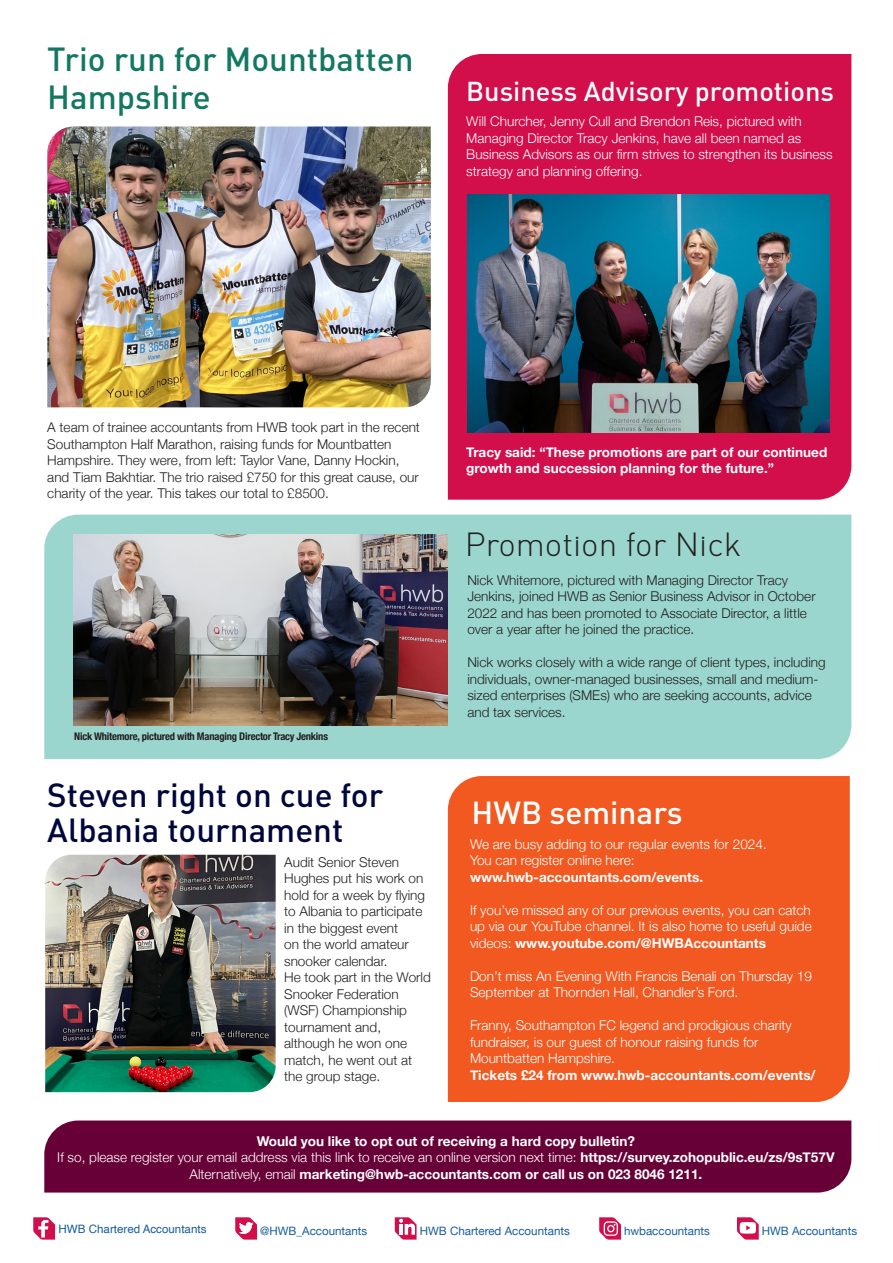
<style>
.page{position:relative;width:893px;height:1263px;background:#fff}
.page>*{position:absolute;margin:0;border:0;box-sizing:border-box;transform-origin:0 0}
.t1{font:500 33px/34.5px "DIN Pro";color:#00063b}
.t2{font:500 33px/37.5px "DIN Pro";color:#127862}
.t3{font:300 33px "DIN Pro";color:#231f20}
.t4{font:500 31.5px "DIN Pro";color:#fff}
.t5{font:500 27px "DIN Pro";color:#fff}
.t6{font:300 13.5px/16.5px "Helvetica Neue";color:#231f20}
.t7{font:300 13.5px/16.5px "Helvetica Neue";color:#fff}
.t8{font:700 13.5px/16.5px "Helvetica Neue";color:#fff}
.t9{font:11.55px "Helvetica Neue";color:#175d9e}
.t10{font:11.55px "Helvetica";color:#175d9e}
.t11{font:700 condensed 10.5px "Helvetica Neue";letter-spacing:-.02em;color:#231f20}
.s1{font-weight:300}
.s2{font-weight:700}
</style>
<div class="page">
<div style="left:448px;top:776px;width:402px;height:326px;background:#f15921"></div>
<img style="left:47px;top:126px;width:384px;height:281px">
<img style="left:45px;top:855px;width:231px;height:237px">
<svg style="left:33px;top:1217px;width:22px;height:22px"></svg>
<svg style="left:599px;top:1217px;width:22px;height:22px"></svg>
<svg style="left:235px;top:1217px;width:22px;height:22px"></svg>
<svg style="left:395px;top:1217px;width:22px;height:22px"></svg>
<svg style="left:737px;top:1217px;width:22px;height:22px"></svg>
<div style="left:44px;top:515px;width:807px;height:244px;background:#9ad6cd"></div>
<div style="left:44px;top:1120px;width:807px;height:72px;background:#680038"></div>
<div style="left:448px;top:54px;width:403px;height:446px;background:#d20e4b"></div>
<img style="left:74px;top:535px;width:374px;height:190px">
<img style="left:467px;top:195px;width:363px;height:237px">
<p class="t2" style="left:47px;top:40px;width:368px">Trio run for Mountbatten<br>Hampshire</p>
<p class="t5" style="left:466px;top:74px;width:369px">Business Advisory promotions</p>
<p class="t7" style="left:466px;top:112px;width:368px">Will Churcher, Jenny Cull and Brendon Reis, pictured with Managing Director Tracy Jenkins, have all been named as Business Advisors as our firm strives to strengthen its business strategy and planning offering.</p>
<p class="t6" style="left:47px;top:418px;width:374px">A team of trainee accountants from HWB took part in the recent Southampton Half Marathon, raising funds for Mountbatten Hampshire. They were, from left: Taylor Vane, Danny Hockin, and Tiam Bakhtiar. The trio raised £750 for this great cause, our charity of the year. This takes our total to £8500.</p>
<p class="t11" style="left:74px;top:728px;width:255px">Nick Whitemore, pictured with Managing Director Tracy Jenkins</p>
<p class="t1" style="left:47px;top:777px;width:337px">Steven right on cue for<br>Albania tournament</p>
<p class="t6" style="left:284px;top:853px;width:142px">Audit Senior Steven<br>Hughes put his work on hold for a week by flying to Albania to participate in the biggest event<br>on the world amateur snooker calendar.</p>
<p class="t6" style="left:284px;top:968px;width:148px">He took part in the World<br>Snooker Federation (WSF) Championship tournament and, although he won one match, he went out at the group stage.</p>
<p class="t8" style="left:466px;top:444px;width:362px">Tracy said: “These promotions are part of our continued growth and succession planning for the future.”</p>
<p class="t3" style="left:465px;top:524px;width:278px">Promotion for Nick</p>
<p class="t6" style="left:467px;top:571px;width:350px">Nick Whitemore, pictured with Managing Director Tracy Jenkins, joined HWB as Senior Business Advisor in October 2022 and has been promoted to Associate Director, a little over a year after he joined the practice.</p>
<p class="t6" style="left:467px;top:653px;width:360px">Nick works closely with a wide range of client types, including individuals, owner-managed businesses, small and medium&shy;sized enterprises (SMEs) who are seeking accounts, advice and tax services.</p>
<p class="t4" style="left:472px;top:792px;width:213px">HWB seminars</p>
<p class="t7" style="left:470px;top:835px;width:298px">We are busy adding to our regular events for 2024.</p>
<p class="t8" style="left:470px;top:852px;width:235px"><span class="s1">You can register online here: </span>www.hwb-accountants.com/events.</p>
<p class="t7" style="left:470px;top:901px;width:343px;text-align:justify">If you’ve missed any of our previous events, you can catch up via our YouTube channel. It is also home to useful guide videos: <span class="s2">www.youtube.com/@HWBAccountants</span></p>
<p class="t7" style="left:470px;top:967px;width:344px">Don’t miss An Evening With Francis Benali on Thursday 19<br>September at Thornden Hall, Chandler’s Ford.</p>
<p class="t7" style="left:470px;top:1016px;width:323px">Franny, Southampton FC legend and prodigious charity fundraiser, is our guest of honour raising funds for<br>Mountbatten Hampshire.</p>
<p class="t8" style="left:470px;top:1067px;width:347px">Tickets £24 from www.hwb-accountants.com/events/</p>
<p class="t8" style="left:257px;top:1133px;width:379px">Would you like to opt out of receiving a hard copy bulletin?</p>
<p class="t7" style="left:57px;top:1148px;width:779px">If so, please register your email address via this link to receive an online version next time: <span class="s2">https://survey.zohopublic.eu/zs/9sT57V</span></p>
<p class="t8" style="left:190px;top:1166px;width:514px"><span class="s1">Alternatively, email</span> marketing@hwb-accountants.com or call us on 023 8046 1211.</p>
<p class="t10" style="left:59px;top:1220px;width:149px">HWB Chartered Accountants</p>
<p class="t9" style="left:260px;top:1223px;width:109px">@HWB_Accountants</p>
<p class="t9" style="left:420px;top:1223px;width:151px">HWB Chartered Accountants</p>
<p class="t9" style="left:624px;top:1223px;width:87px">hwbaccountants</p>
<p class="t9" style="left:762px;top:1223px;width:97px">HWB Accountants</p>
</div>
